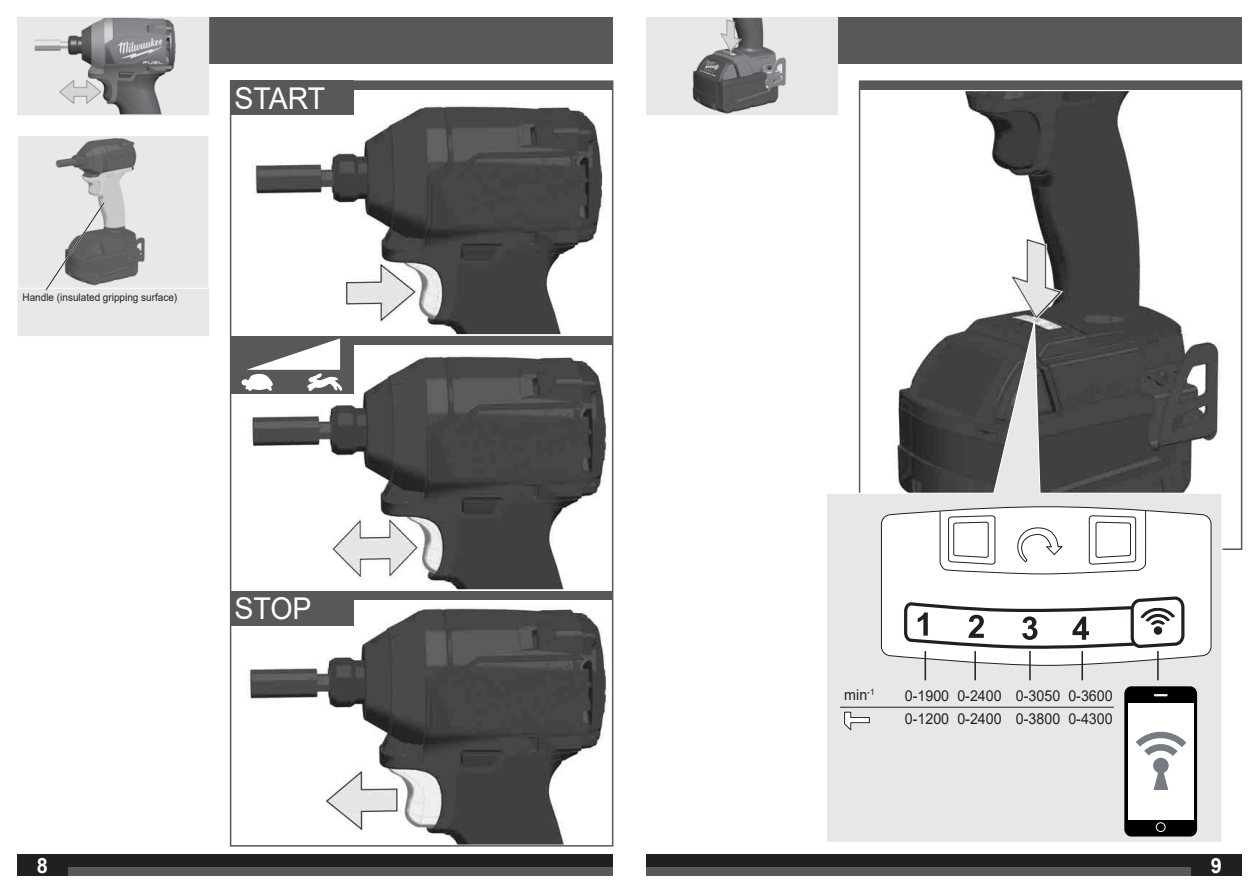
<style>
.page{position:relative;width:1259px;height:893px;background:#fff}
.page>*{position:absolute;margin:0;border:0;box-sizing:border-box;transform-origin:0 0}
.t1{font:30px "Arial";color:#fff;scale:.95 1}
.t2{font:700 21px "Arial";color:#fff;scale:.95 1}
.t3{font:15px/23.2px "Arial";color:#231f20;scale:.95 1}
.t4{font:10.5px "Arial";color:#231f20;scale:.95 1}
</style>
<div class="page">
<div style="left:17px;top:855px;width:595px;height:21px;background:#231f20"></div>
<div style="left:68px;top:867px;width:544px;height:9px;background:#57585a"></div>
<div style="left:646px;top:855px;width:596px;height:21px;background:#231f20"></div>
<div style="left:646px;top:867px;width:545px;height:9px;background:#57585a"></div>
<div style="left:17px;top:17px;width:595px;height:47px;background:#57585a"></div>
<div style="left:646px;top:17px;width:596px;height:47px;background:#57585a"></div>
<div style="left:18px;top:17px;width:191px;height:98px;background:#e6e7e9"></div>
<img style="left:34px;top:19px;width:142px;height:94px">
<div style="left:18px;top:17px;width:191px;height:98px;border:1px solid #e6e7e9"></div>
<img style="left:255px;top:104px;width:348px;height:229px">
<div style="left:230px;top:89px;width:383px;height:247px;border:2px solid #fff"></div>
<img style="left:233px;top:354px;width:374px;height:234px">
<div style="left:230px;top:344px;width:383px;height:247px;border:2px solid #fff"></div>
<div style="left:230px;top:81px;width:383px;height:8px;background:#57585a"></div>
<svg style="left:229px;top:599px;width:385px;height:248px"></svg>
<div style="left:230px;top:336px;width:383px;height:8px;background:#57585a"></div>
<div style="left:230px;top:591px;width:383px;height:9px;background:#57585a"></div>
<div style="left:230px;top:81px;width:123px;height:34px;background:#57585a"></div>
<div style="left:230px;top:591px;width:123px;height:34px;background:#57585a"></div>
<div style="left:230px;top:336px;width:123px;height:57px;background:#57585a"></div>
<svg style="left:241px;top:338px;width:102px;height:53px"></svg>
<img style="left:19px;top:137px;width:188px;height:150px">
<div style="left:17px;top:135px;width:192px;height:154px;border:1px solid #fff"></div>
<div style="left:18px;top:289px;width:191px;height:47px;background:#e6e7e9"></div>
<div style="left:647px;top:17px;width:190px;height:97px;background:#e6e7e9"></div>
<img style="left:692px;top:19px;width:95px;height:94px">
<div style="left:646px;top:17px;width:192px;height:98px;border:1px solid #e6e7e9"></div>
<img style="left:964px;top:92px;width:197px;height:221px">
<div style="left:859px;top:81px;width:383px;height:8px;background:#57585a"></div>
<svg style="left:44px;top:200px;width:62px;height:91px;background:#b5b5b7"></svg>
<div style="left:230px;top:80px;width:383px;height:767px;border:2px solid #57585a"></div>
<svg style="left:827px;top:313px;width:396px;height:529px;background:#b2b3b4"></svg>
<svg style="left:881px;top:506px;width:330px;height:160px"></svg>
<svg style="left:939px;top:509px;width:207px;height:65px"></svg>
<svg style="left:902px;top:595px;width:284px;height:85px"></svg>
<svg style="left:842px;top:710px;width:29px;height:25px"></svg>
<hr style="left:840px;top:707px;width:273px;height:1px;background:#231f20">
<div style="left:1124px;top:686px;width:73px;height:150px;background:#000001;border-radius:7px"></div>
<svg style="left:1153px;top:694px;width:14px;height:2px"></svg>
<div style="left:1156px;top:822px;width:9px;height:10px;border:1px solid #fff;border-radius:50%"></div>
<div style="left:1128px;top:703px;width:65px;height:116px;background:#fff"></div>
<svg style="left:1136px;top:731px;width:50px;height:59px"></svg>
<h1 class="t1" style="left:234px;top:82px;width:97px">START</h1>
<p class="t4" style="left:23px;top:292px;width:164px">Handle (insulated gripping surface)</p>
<h1 class="t1" style="left:234px;top:592px;width:83px">STOP</h1>
<p class="t3" style="left:844px;top:684px;width:33px">min<sup>-1</sup></p>
<p class="t3" style="left:905px;top:684px;width:220px">0-1900 0-2400 0-3050 0-3600<br>0-1200 0-2400 0-3800 0-4300</p>
<h2 class="t2" style="left:37px;top:854px;width:13px">8</h2>
<h2 class="t2" style="left:1211px;top:854px;width:13px">9</h2>
</div>
